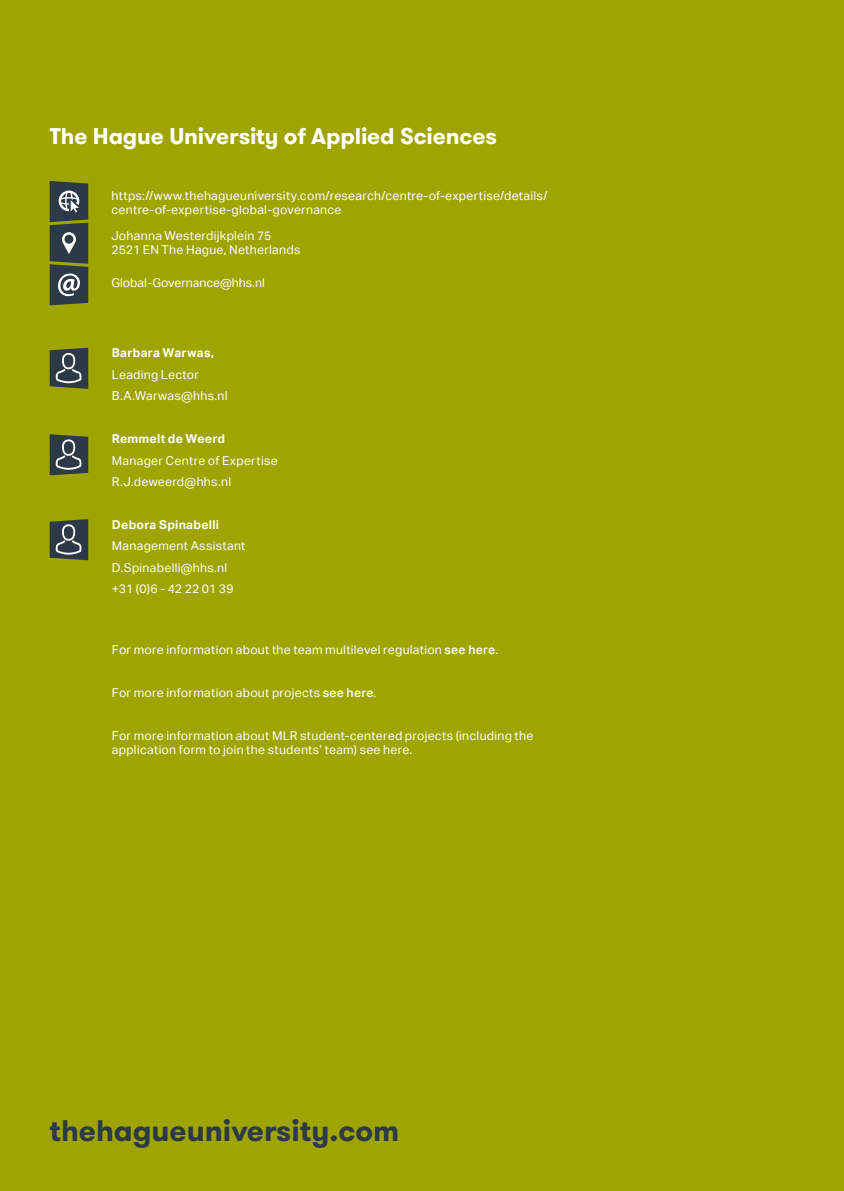
<style>
.page{position:relative;width:844px;height:1191px;background:#fff}
.page>*{position:absolute;margin:0;border:0;box-sizing:border-box;transform-origin:0 0}
._4_Voetnoot{font:700 29.75px "GT Walsheim Pro";color:#2c3946}
.subhead_4{font:700 22.75px "GT Walsheim Pro";letter-spacing:-.005em;color:#fff}
.subhead_1{font:12.25px/14.2px "Aktiv Grotesk";letter-spacing:.02em;color:#fff}
.subhead_4-2{font:12.25px "Aktiv Grotesk";letter-spacing:.02em;color:#fff}
.subhead_1-2{font:700 12.25px "Aktiv Grotesk";letter-spacing:.02em;color:#fff}
.subhead_4-3{font:12.25px "Aktiv Grotesk";color:#fff}
.s1{font-weight:500}
</style>
<div class="page">
<div style="left:0;top:0;width:843px;height:1191px;background:#9fa400"></div>
<svg style="left:50px;top:519px;width:38px;height:41px;background:#4a5556"></svg>
<svg style="left:50px;top:434px;width:38px;height:41px;background:#4a5556"></svg>
<svg style="left:50px;top:181px;width:38px;height:124px;background:#4c5757"></svg>
<svg style="left:50px;top:348px;width:38px;height:41px;background:#4a5556"></svg>
<p class="subhead_4" style="left:50px;top:121px;width:449px">The Hague University of Applied Sciences</p>
<p class="subhead_4-2" style="left:111px;top:189px;width:437px">https://www.thehagueuniversity.com/research/centre-of-expertise/details/</p>
<p class="subhead_4-2" style="left:111px;top:203px;width:232px">centre-of-expertise-global-governance</p>
<p class="subhead_4-2" style="left:111px;top:229px;width:161px">Johanna Westerdijkplein 75</p>
<p class="subhead_4-2" style="left:111px;top:243px;width:190px">2521 EN The Hague, Netherlands</p>
<p class="subhead_4-3" style="left:111px;top:275px;width:155px">Global-Governance@hhs.nl</p>
<p class="subhead_1-2" style="left:112px;top:346px;width:104px">Barbara Warwas,</p>
<p class="subhead_1" style="left:112px;top:367px;width:88px">Leading Lector</p>
<p class="subhead_1" style="left:112px;top:389px;width:117px">B.A.Warwas@hhs.nl</p>
<p class="subhead_1-2" style="left:112px;top:432px;width:115px">Remmelt de Weerd</p>
<p class="subhead_1" style="left:112px;top:453px;width:167px">Manager Centre of Expertise</p>
<p class="subhead_1" style="left:112px;top:475px;width:121px">R.J.deweerd@hhs.nl</p>
<p class="subhead_1-2" style="left:112px;top:517px;width:109px">Debora Spinabelli</p>
<p class="subhead_1" style="left:112px;top:539px;width:135px">Management Assistant</p>
<p class="subhead_1" style="left:112px;top:560px;width:117px">D.Spinabelli@hhs.nl</p>
<p class="subhead_1" style="left:112px;top:582px;width:123px">+31 (0)6 - 42 22 01 39</p>
<p class="subhead_1" style="left:112px;top:643px;width:387px">For more information about the team multilevel regulation <span class="s1">see here</span>.</p>
<p class="subhead_1" style="left:112px;top:686px;width:266px">For more information about projects <span class="s1">see here</span>.</p>
<p class="subhead_1" style="left:112px;top:729px;width:423px">For more information about MLR student-centered projects (including the application form to join the students’ team) see here.</p>
<p class="_4_Voetnoot" style="left:50px;top:1110px;width:351px">thehagueuniversity.com</p>
</div>
